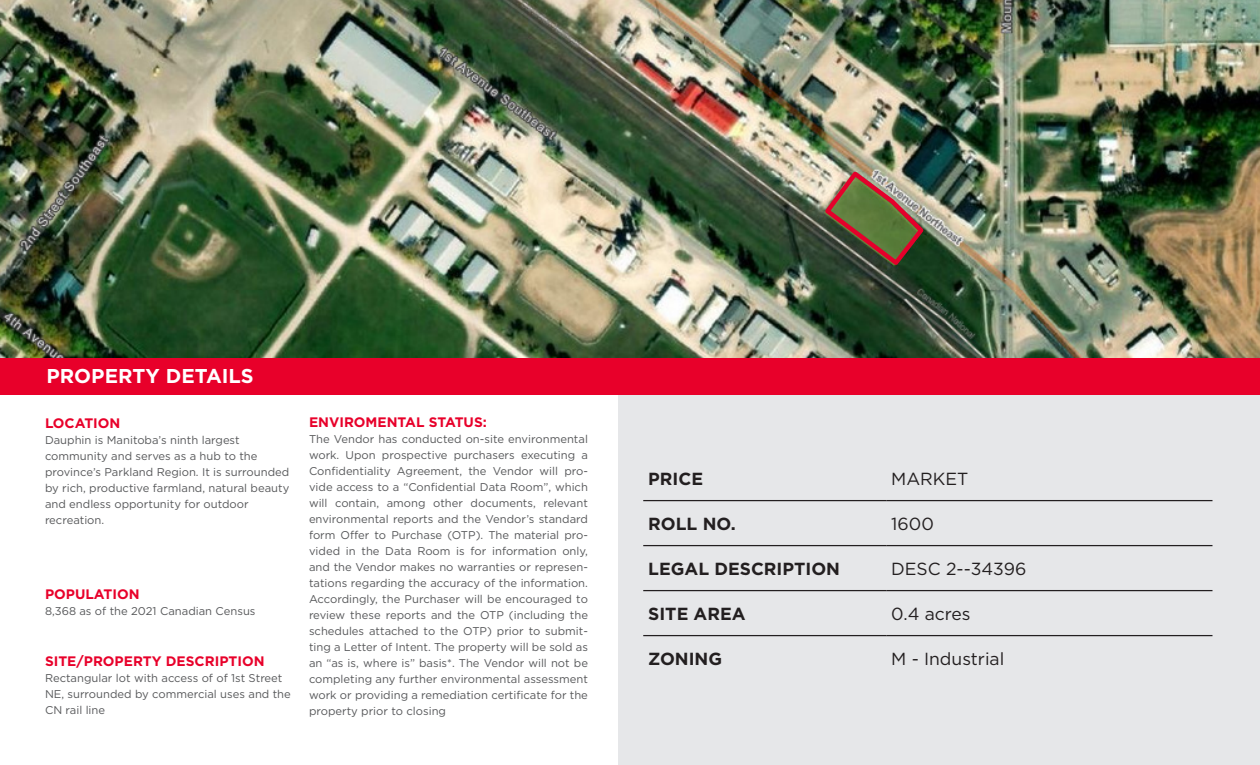
<style>
.page{position:relative;width:1260px;height:765px;background:#fff}
.page>*{position:absolute;margin:0;border:0;box-sizing:border-box;transform-origin:0 0}
.t1{font:700 20px "Gotham";color:#fff}
.t2{font:700 17.5px "Gotham";color:#231f20}
.t3{font:17.5px "Gotham";color:#231f20}
.t4{font:700 13.75px "Gotham";color:#e8002a}
.t5{font:11.25px/16px "Gotham";color:#57585a}
</style>
<div class="page">
<img style="left:0;top:0;width:1260px;height:359px">
<img style="left:825px;top:172px;width:98px;height:93px">
<div style="left:619px;top:382px;width:641px;height:383px;background:#e6e7e9"></div>
<div style="left:0;top:359px;width:1260px;height:36px;background:#e8002a"></div>
<hr style="left:643px;top:500px;width:243px;height:1px;background:#231f20">
<hr style="left:886px;top:500px;width:326px;height:1px;background:#231f20">
<hr style="left:643px;top:545px;width:243px;height:1px;background:#231f20">
<hr style="left:886px;top:545px;width:326px;height:1px;background:#231f20">
<hr style="left:643px;top:590px;width:243px;height:1px;background:#231f20">
<hr style="left:886px;top:590px;width:326px;height:1px;background:#231f20">
<hr style="left:643px;top:635px;width:243px;height:1px;background:#231f20">
<hr style="left:886px;top:635px;width:326px;height:1px;background:#231f20">
<p class="t1" style="left:47px;top:363px;width:209px">PROPERTY DETAILS</p>
<p class="t4" style="left:45px;top:414px;width:77px">LOCATION</p>
<p class="t5" style="left:45px;top:432px;width:246px">Dauphin is Manitoba’s ninth largest community and serves as a hub to the province’s Parkland Region. It is surrounded by rich, productive farmland, natural beauty and endless opportunity for outdoor recreation.</p>
<p class="t4" style="left:45px;top:585px;width:96px">POPULATION</p>
<p class="t5" style="left:45px;top:603px;width:212px">8,368 as of the 2021 Canadian Census</p>
<p class="t4" style="left:45px;top:652px;width:221px">SITE/PROPERTY DESCRIPTION</p>
<p class="t5" style="left:45px;top:670px;width:247px">Rectangular lot with access of of 1st Street<br>NE, surrounded by commercial uses and the<br>CN rail line</p>
<p class="t4" style="left:309px;top:413px;width:179px">ENVIROMENTAL STATUS:</p>
<p class="t5" style="left:309px;top:431px;width:281px;text-align:justify">The Vendor has conducted on-site environmental work. Upon prospective purchasers executing a Confidentiality Agreement, the Vendor will pro&shy;vide access to a “Confidential Data Room”, which will contain, among other documents, relevant environmental reports and the Vendor’s standard form Offer to Purchase (OTP). The material pro&shy;vided in the Data Room is for information only, and the Vendor makes no warranties or represen&shy;tations regarding the accuracy of the information.<br>Accordingly, the Purchaser will be encouraged to review these reports and the OTP (including the schedules attached to the OTP) prior to submit&shy;ting a Letter of Intent. The property will be sold as an “as is, where is” basis*. The Vendor will not be completing any further environmental assessment work or providing a remediation certificate for the property prior to closing</p>
<p class="t2" style="left:648px;top:467px;width:56px">PRICE</p>
<p class="t3" style="left:891px;top:468px;width:79px">MARKET</p>
<p class="t2" style="left:648px;top:512px;width:89px">ROLL NO.</p>
<p class="t3" style="left:891px;top:513px;width:44px">1600</p>
<p class="t2" style="left:648px;top:557px;width:193px">LEGAL DESCRIPTION</p>
<p class="t3" style="left:891px;top:558px;width:137px">DESC 2--34396</p>
<p class="t2" style="left:648px;top:602px;width:99px">SITE AREA</p>
<p class="t3" style="left:891px;top:603px;width:81px">0.4 acres</p>
<p class="t2" style="left:648px;top:647px;width:75px">ZONING</p>
<p class="t3" style="left:891px;top:648px;width:115px">M - Industrial</p>
</div>
